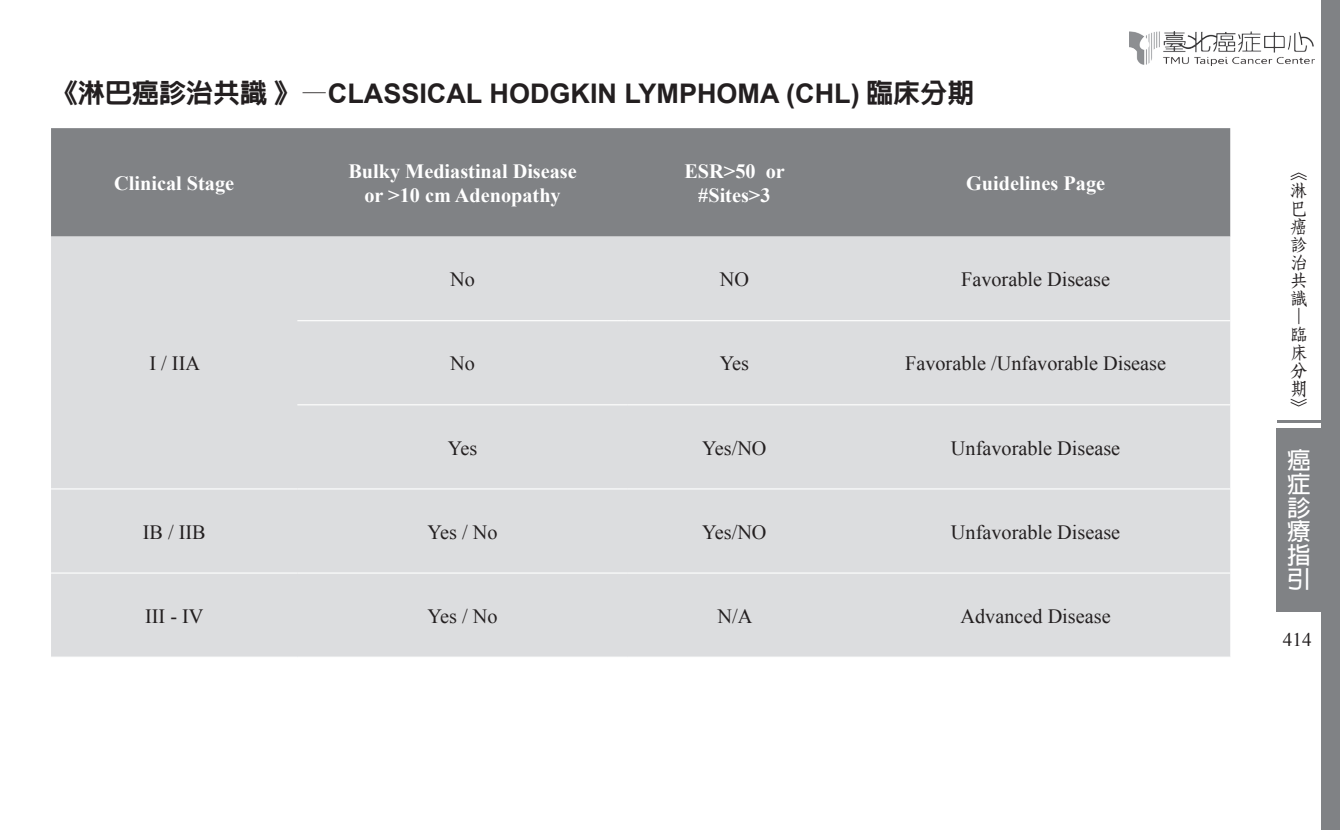
<style>
.page{position:relative;width:1340px;height:830px;background:#fff}
.page>*{position:absolute;margin:0;border:0;box-sizing:border-box;transform-origin:0 0}
.t1{font:700 27px "Arial";color:#231f20}
.t2{font:700 23.62px/23.6px "AR Hei B5";color:#fff;text-align:justify}
.t3{font:20.25px "Times New Roman";color:#231f20}
.t4{font:700 20.25px/24.3px "Times New Roman";color:#fff;text-align:center}
.t5{font:19.12px "Times New Roman";color:#231f20}
.t6{font:18px/18px "DF Fang Song Std W6";color:#231f20;text-align:justify}
.s1{font-family:"AR Hei B5";font-weight:800}
</style>
<div class="page">
<div style="left:1320px;top:0;width:19px;height:829px;background:#808285"></div>
<div style="left:1276px;top:427px;width:47px;height:184px;background:#808285"></div>
<hr style="left:1276px;top:420px;width:47px;height:3px;background:#808285">
<img style="left:1129px;top:31px;width:185px;height:34px">
<div style="left:51px;top:128px;width:1179px;height:108px;background:#808285"></div>
<div style="left:51px;top:236px;width:1179px;height:420px;background:#dcdddf"></div>
<hr style="left:297px;top:320px;width:331px;height:1px;background:#fff">
<hr style="left:628px;top:320px;width:213px;height:1px;background:#fff">
<hr style="left:841px;top:320px;width:389px;height:1px;background:#fff">
<hr style="left:297px;top:404px;width:331px;height:1px;background:#fff">
<hr style="left:628px;top:404px;width:213px;height:1px;background:#fff">
<hr style="left:841px;top:404px;width:389px;height:1px;background:#fff">
<hr style="left:51px;top:488px;width:246px;height:1px;background:#fff">
<hr style="left:297px;top:488px;width:331px;height:1px;background:#fff">
<hr style="left:628px;top:488px;width:213px;height:1px;background:#fff">
<hr style="left:841px;top:488px;width:389px;height:1px;background:#fff">
<hr style="left:51px;top:572px;width:246px;height:1px;background:#fff">
<hr style="left:297px;top:572px;width:331px;height:1px;background:#fff">
<hr style="left:628px;top:572px;width:213px;height:1px;background:#fff">
<hr style="left:841px;top:572px;width:389px;height:1px;background:#fff">
<h1 class="t1" style="left:51px;top:75px;width:924px"><span class="s1">《淋巴癌診治共識》—</span>CLASSICAL HODGKIN LYMPHOMA (CHL) <span class="s1">臨床分期</span></h1>
<p class="t4" style="left:114px;top:170px;width:121px">Clinical Stage</p>
<p class="t3" style="left:149px;top:350px;width:52px">I / IIA</p>
<p class="t4" style="left:348px;top:158px;width:230px">Bulky Mediastinal Disease or &gt;10 cm Adenopathy</p>
<p class="t4" style="left:684px;top:158px;width:102px">ESR&gt;50 or #Sites&gt;3</p>
<p class="t4" style="left:966px;top:170px;width:140px">Guidelines Page</p>
<p class="t3" style="left:450px;top:266px;width:26px">No</p>
<p class="t3" style="left:719px;top:266px;width:31px">NO</p>
<p class="t3" style="left:961px;top:266px;width:151px">Favorable Disease</p>
<p class="t3" style="left:450px;top:350px;width:26px">No</p>
<p class="t3" style="left:719px;top:350px;width:31px">Yes</p>
<p class="t3" style="left:905px;top:350px;width:262px">Favorable /Unfavorable Disease</p>
<p class="t3" style="left:448px;top:434px;width:31px">Yes</p>
<p class="t3" style="left:702px;top:434px;width:66px">Yes/NO</p>
<p class="t3" style="left:951px;top:434px;width:171px">Unfavorable Disease</p>
<p class="t3" style="left:143px;top:518px;width:64px">IB / IIB</p>
<p class="t3" style="left:427px;top:518px;width:71px">Yes / No</p>
<p class="t3" style="left:702px;top:518px;width:66px">Yes/NO</p>
<p class="t3" style="left:951px;top:518px;width:171px">Unfavorable Disease</p>
<p class="t3" style="left:145px;top:602px;width:60px">III - IV</p>
<p class="t3" style="left:427px;top:602px;width:71px">Yes / No</p>
<p class="t3" style="left:717px;top:602px;width:36px">N/A</p>
<p class="t3" style="left:960px;top:602px;width:152px">Advanced Disease</p>
<p class="t6" style="left:1289px;top:163px;width:19px">︽淋巴癌診治共識</p>
<p class="t6" style="left:1308px;top:307px;width:19px;rotate:90deg">—</p>
<p class="t6" style="left:1289px;top:325px;width:19px">臨床分期︾</p>
<p class="t2" style="left:1286px;top:448px;width:24px">癌症診療指引</p>
<p class="t5" style="left:1282px;top:626px;width:30px">414</p>
</div>
